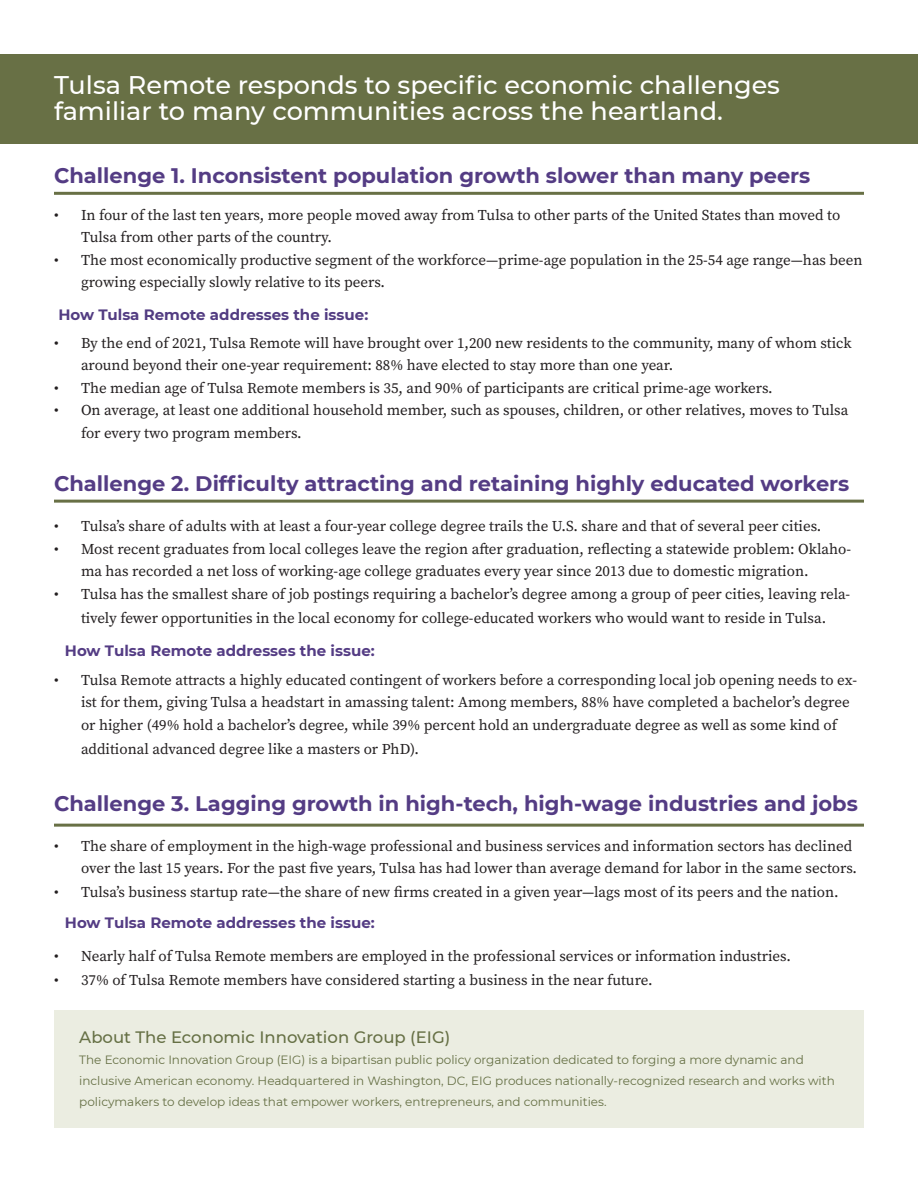
<style>
.page{position:relative;width:918px;height:1188px;background:#fff}
.page>*{position:absolute;margin:0;border:0;box-sizing:border-box;transform-origin:0 0}
.t1{font:500 25.5px "Montserrat";color:#fff}
.t2{font:700 21px "Montserrat";color:#543c84}
.t3{font:500 16.5px "Montserrat";color:#667045}
.t4{font:15px/22.5px "Source Serif Pro";color:#231f20}
.t5{font:700 15px "Montserrat";color:#543c84}
.t6{font:700 15px "Montserrat";color:#523c82}
.t7{font:12px/21px "Montserrat";color:#667045}
</style>
<div class="page">
<div style="left:0;top:54px;width:918px;height:89px;background:#687045"></div>
<hr style="left:54px;top:192px;width:810px;height:3px;background:#687045">
<hr style="left:54px;top:500px;width:810px;height:3px;background:#687045">
<hr style="left:54px;top:824px;width:810px;height:3px;background:#687045">
<div style="left:54px;top:1010px;width:810px;height:118px;background:#ebede1"></div>
<p class="t1" style="left:54px;top:67px;width:728px">Tulsa Remote responds to specific economic challenges</p>
<p class="t1" style="left:54px;top:93px;width:670px">familiar to many communities across the heartland.</p>
<p class="t2" style="left:54px;top:160px;width:758px">Challenge 1. Inconsistent population growth slower than many peers</p>
<p class="t4" style="left:81px;top:203px;width:761px;text-indent:-27px">• In four of the last ten years, more people moved away from Tulsa to other parts of the United States than moved to<br>Tulsa from other parts of the country.</p>
<p class="t4" style="left:81px;top:248px;width:783px;text-indent:-27px">• The most economically productive segment of the workforce—prime-age population in the 25-54 age range—has been growing especially slowly relative to its peers.</p>
<p class="t6" style="left:58px;top:304px;width:311px">How Tulsa Remote addresses the issue:</p>
<p class="t4" style="left:81px;top:331px;width:772px;text-indent:-27px">• By the end of 2021, Tulsa Remote will have brought over 1,200 new residents to the community, many of whom stick around beyond their one-year requirement: 88% have elected to stay more than one year.</p>
<p class="t4" style="left:54px;top:376px;width:720px">• The median age of Tulsa Remote members is 35, and 90% of participants are critical prime-age workers.</p>
<p class="t4" style="left:81px;top:399px;width:769px;text-indent:-27px">• On average, at least one additional household member, such as spouses, children, or other relatives, moves to Tulsa for every two program members.</p>
<p class="t2" style="left:54px;top:468px;width:797px">Challenge 2. Difficulty attracting and retaining highly educated workers</p>
<p class="t4" style="left:54px;top:515px;width:769px">• Tulsa’s share of adults with at least a four-year college degree trails the U.S. share and that of several peer cities.</p>
<p class="t4" style="left:81px;top:538px;width:772px;text-indent:-27px">• Most recent graduates from local colleges leave the region after graduation, reflecting a statewide problem: Oklaho&shy;ma has recorded a net loss of working-age college graduates every year since 2013 due to domestic migration.</p>
<p class="t4" style="left:54px;top:582px;width:798px;line-height:24px;text-align:center">• Tulsa has the smallest share of job postings requiring a bachelor’s degree among a group of peer cities, leaving rela&shy;tively fewer opportunities in the local economy for college-educated workers who would want to reside in Tulsa.</p>
<p class="t5" style="left:65px;top:640px;width:311px">How Tulsa Remote addresses the issue:</p>
<p class="t4" style="left:81px;top:668px;width:778px;text-indent:-27px">• Tulsa Remote attracts a highly educated contingent of workers before a corresponding local job opening needs to ex&shy;ist for them, giving Tulsa a headstart in amassing talent: Among members, 88% have completed a bachelor’s degree or higher (49% hold a bachelor’s degree, while 39% percent hold an undergraduate degree as well as some kind of</p>
<p class="t4" style="left:81px;top:737px;width:340px">additional advanced degree like a masters or PhD).</p>
<p class="t2" style="left:54px;top:789px;width:805px">Challenge 3. Lagging growth in high-tech, high-wage industries and jobs</p>
<p class="t4" style="left:81px;top:834px;width:778px;text-indent:-27px">• The share of employment in the high-wage professional and business services and information sectors has declined over the last 15 years. For the past five years, Tulsa has had lower than average demand for labor in the same sectors.</p>
<p class="t4" style="left:54px;top:881px;width:786px">• Tulsa’s business startup rate—the share of new firms created in a given year—lags most of its peers and the nation.</p>
<p class="t5" style="left:65px;top:912px;width:311px">How Tulsa Remote addresses the issue:</p>
<p class="t4" style="left:54px;top:945px;width:738px">• Nearly half of Tulsa Remote members are employed in the professional services or information industries.</p>
<p class="t4" style="left:54px;top:969px;width:600px">• 37% of Tulsa Remote members have considered starting a business in the near future.</p>
<p class="t3" style="left:79px;top:1026px;width:373px">About The Economic Innovation Group (EIG)</p>
<p class="t7" style="left:79px;top:1049px;width:757px">The Economic Innovation Group (EIG) is a bipartisan public policy organization dedicated to forging a more dynamic and inclusive American economy. Headquartered in Washington, DC, EIG produces nationally-recognized research and works with policymakers to develop ideas that empower workers, entrepreneurs, and communities.</p>
</div>
